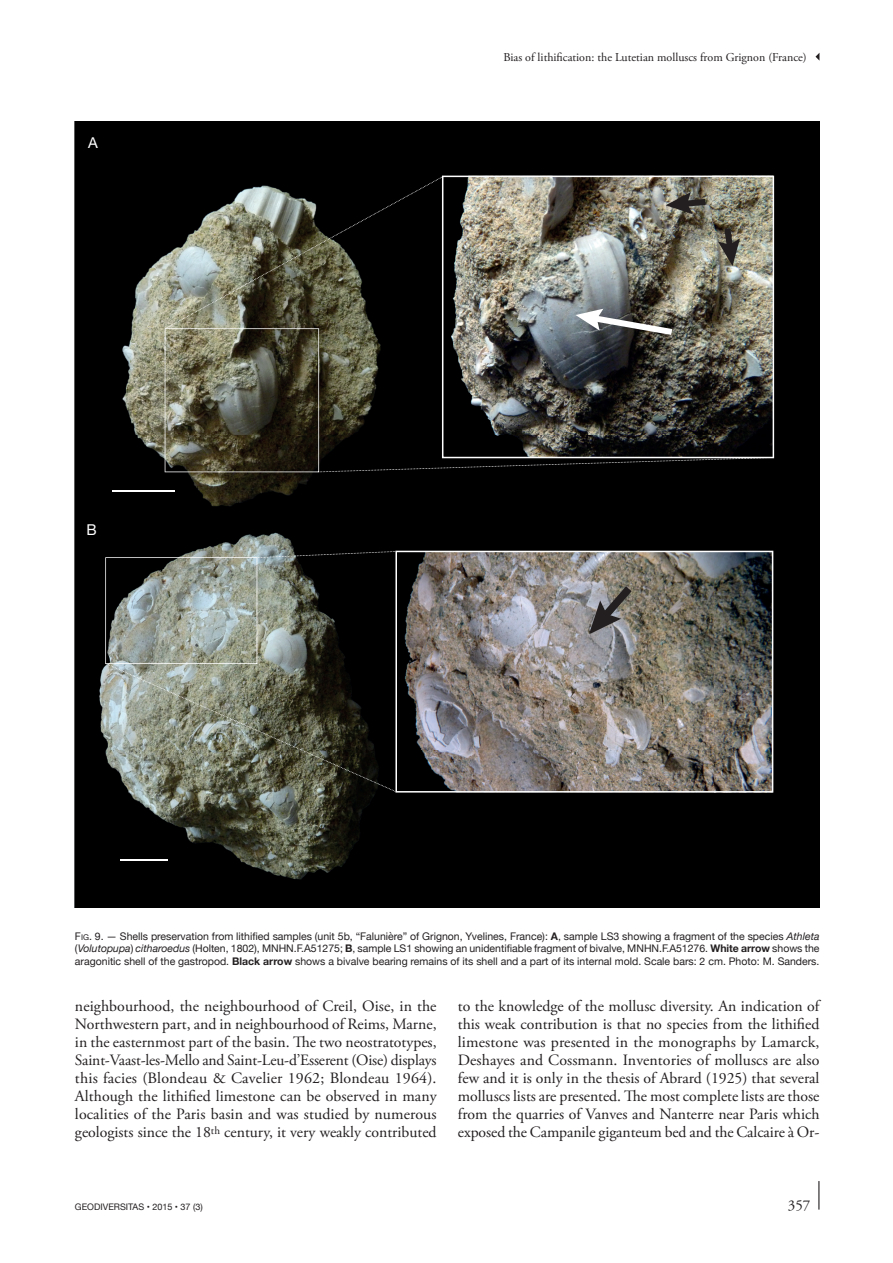
<style>
.page{position:relative;width:893px;height:1263px;background:#fff}
.page>*{position:absolute;margin:0;border:0;box-sizing:border-box;transform-origin:0 0}
.t1{font:15.75px/18px "Adobe Garamond Pro";color:#231f20;text-align:justify}
.t2{font:15px "Adobe Garamond Pro";color:#231f20}
.t3{font:15px "Helvetica Neue";color:#fff}
.t4{font:12px "Adobe Garamond Pro";color:#231f20}
.t5{font:10.5px/12.8px "Helvetica Neue";color:#231f20;text-align:justify}
.t6{font:9px "Helvetica Neue";color:#231f20}
.s1{font-size:7.8px}
.s2{font-weight:700}
.s3{font-style:italic}
</style>
<div class="page">
<svg style="left:818px;top:1181px;width:1px;height:29px"></svg>
<svg style="left:815px;top:53px;width:4px;height:7px"></svg>
<img style="left:75px;top:122px;width:744px;height:786px">
<img style="left:395px;top:551px;width:378px;height:242px">
<svg style="left:105px;top:551px;width:292px;height:241px;background:#60645b"></svg>
<svg style="left:589px;top:586px;width:42px;height:48px;background:#737272"></svg>
<img style="left:165px;top:176px;width:608px;height:297px">
<hr style="left:113px;top:490px;width:62px;height:2px;background:#fff">
<hr style="left:120px;top:860px;width:48px;height:1px;background:#fff">
<p class="t3" style="left:88px;top:137px;width:11px">A</p>
<p class="t3" style="left:86px;top:524px;width:12px">B</p>
<p class="t4" style="left:503px;top:52px;width:305px">Bias of lithification: the Lutetian molluscs from Grignon (France)</p>
<p class="t5" style="left:75px;top:929px;width:746px">F<span class="s1">IG</span>. 9. — Shells preservation from lithified samples (unit 5b, “Falunière” of Grignon, Yvelines, France): <span class="s2">A</span>, sample LS3 showing a fragment of the species <span class="s3">Athleta </span>(<span class="s3">Volutopupa</span>) <span class="s3">citharoedus</span> (Holten, 1802), MNHN.F.A51275; <span class="s2">B</span>, sample LS1 showing an unidentifiable fragment of bivalve, MNHN.F.A51276. <span class="s2">White arrow</span> shows the aragonitic shell of the gastropod. <span class="s2">Black arrow</span> shows a bivalve bearing remains of its shell and a part of its internal mold. Scale bars: 2 cm. Photo: M. Sanders.</p>
<p class="t1" style="left:75px;top:999px;width:363px">neighbourhood, the neighbourhood of Creil, Oise, in the Northwestern part, and in neighbourhood of Reims, Marne, in the easternmost part of the basin. The two neostratotypes, Saint-Vaast-les-Mello and Saint-Leu-d’Esserent (Oise) displays this facies (Blondeau &amp; Cavelier 1962; Blondeau 1964).<br>Although the lithified limestone can be observed in many localities of the Paris basin and was studied by numerous geologists since the 18<sup>th</sup> century, it very weakly contributed</p>
<p class="t1" style="left:458px;top:999px;width:363px">to the knowledge of the mollusc diversity. An indication of this weak contribution is that no species from the lithified limestone was presented in the monographs by Lamarck, Deshayes and Cossmann. Inventories of molluscs are also few and it is only in the thesis of Abrard (1925) that several molluscs lists are presented. The most complete lists are those from the quarries of Vanves and Nanterre near Paris which exposed the Campanile giganteum bed and the Calcaire à Or-</p>
<p class="t6" style="left:75px;top:1201px;width:129px">GEODIVERSITAS • 2015 • 37 (3)</p>
<p class="t2" style="left:787px;top:1199px;width:24px">357</p>
</div>
